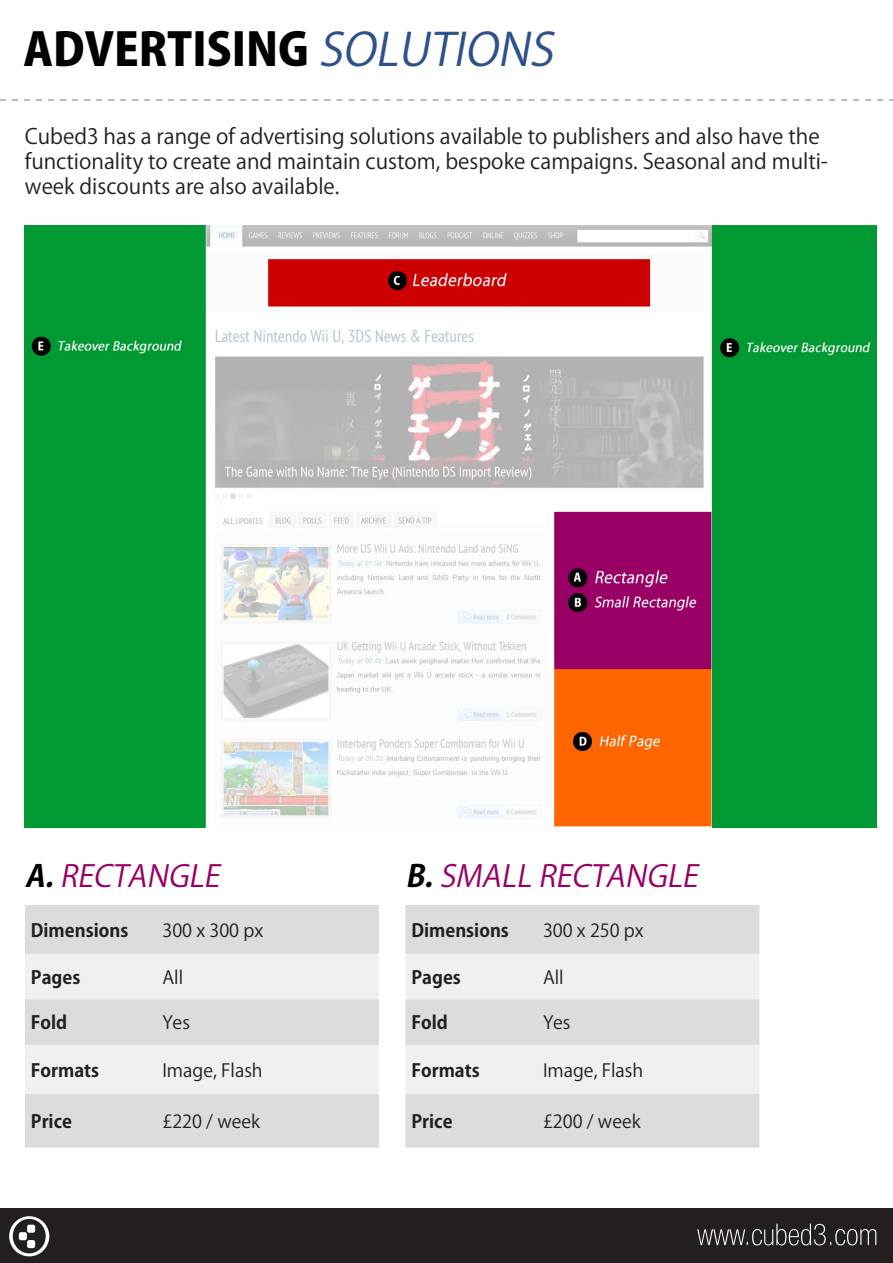
<style>
.page{position:relative;width:893px;height:1263px;background:#fff}
.page>*{position:absolute;margin:0;border:0;box-sizing:border-box;transform-origin:0 0}
.t1{font:800 45px "Koz Go Pro";color:#000}
.t2{font:italic 30px "Koz Go Pro";color:#980065}
.t3{font:21px/25.2px "Koz Go Pro";color:#231f20}
.t4{font:18px "Koz Go Pro";color:#231f20}
.t5{font:700 18px "Koz Go Pro";color:#231f20}
.s1{font-weight:400;font-style:italic;color:#2f518b}
.s2{font-weight:700;color:#000}
</style>
<div class="page">
<div style="left:0;top:1209px;width:893px;height:54px;background:#231f20"></div>
<svg style="left:697px;top:1224px;width:179px;height:21px"></svg>
<svg style="left:9px;top:1216px;width:40px;height:40px"></svg>
<div style="left:27px;top:1240px;width:8px;height:8px;background:#fff;border-radius:2px"></div>
<div style="left:19px;top:1232px;width:8px;height:8px;background:#fff;border-radius:2px"></div>
<div style="left:27px;top:1225px;width:8px;height:8px;background:#fff;border-radius:2px"></div>
<svg style="left:0;top:99px;width:893px;height:2px"></svg>
<div style="left:25px;top:905px;width:354px;height:243px;background:#dcdcdc"></div>
<svg style="left:25px;top:954px;width:354px;height:140px;fill:#f0f0f0"></svg>
<img style="left:25px;top:225px;width:851px;height:602px">
<div style="left:405px;top:905px;width:354px;height:243px;background:#dcdcdc"></div>
<svg style="left:405px;top:954px;width:354px;height:140px;fill:#f0f0f0"></svg>
<p class="t1" style="left:23px;top:20px;width:542px">ADVERTISING <span class="s1">SOLUTIONS</span></p>
<p class="t3" style="left:25px;top:124px;width:805px">Cubed3 has a range of advertising solutions available to publishers and also have the functionality to create and maintain custom, bespoke campaigns. Seasonal and multi&shy;week discounts are also available.</p>
<p class="t2" style="left:25px;top:857px;width:203px"><span class="s2">A.</span>RECTANGLE</p>
<p class="t5" style="left:31px;top:918px;width:99px">Dimensions</p>
<p class="t4" style="left:162px;top:918px;width:102px">300 x 300 px</p>
<p class="t5" style="left:31px;top:965px;width:51px">Pages</p>
<p class="t4" style="left:162px;top:965px;width:22px">All</p>
<p class="t5" style="left:31px;top:1011px;width:38px">Fold</p>
<p class="t4" style="left:162px;top:1011px;width:29px">Yes</p>
<p class="t5" style="left:31px;top:1058px;width:70px">Formats</p>
<p class="t4" style="left:162px;top:1058px;width:102px">Image, Flash</p>
<p class="t5" style="left:31px;top:1110px;width:43px">Price</p>
<p class="t4" style="left:162px;top:1110px;width:99px">£220 / week</p>
<p class="t2" style="left:405px;top:857px;width:301px"><span class="s2">B.</span>SMALL RECTANGLE</p>
<p class="t5" style="left:411px;top:918px;width:99px">Dimensions</p>
<p class="t4" style="left:543px;top:918px;width:102px">300 x 250 px</p>
<p class="t5" style="left:411px;top:965px;width:51px">Pages</p>
<p class="t4" style="left:543px;top:965px;width:22px">All</p>
<p class="t5" style="left:411px;top:1011px;width:38px">Fold</p>
<p class="t4" style="left:543px;top:1011px;width:29px">Yes</p>
<p class="t5" style="left:411px;top:1058px;width:70px">Formats</p>
<p class="t4" style="left:543px;top:1058px;width:102px">Image, Flash</p>
<p class="t5" style="left:411px;top:1110px;width:43px">Price</p>
<p class="t4" style="left:543px;top:1110px;width:99px">£200 / week</p>
</div>
